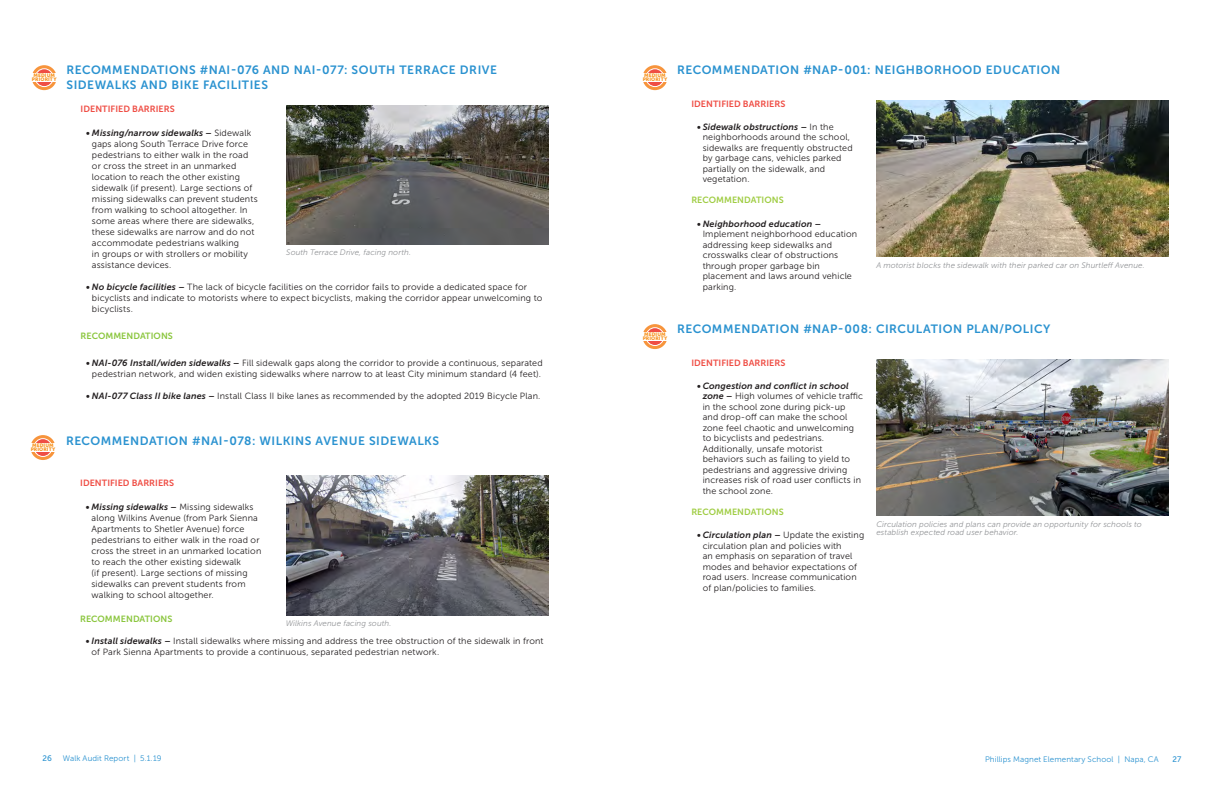
<style>
.page{position:relative;width:1224px;height:792px;background:#fff}
.page>*{position:absolute;margin:0;border:0;box-sizing:border-box;transform-origin:0 0}
.Body_Headlines{font:12px/14.4px "Museo Sans 700";letter-spacing:.045em;color:#2a92d0}
.t1{font:9px/10.5px "Museo Sans 300";letter-spacing:.015em;color:#231f20}
.Body{font:9px "Museo Sans 700";letter-spacing:.005em;color:#ef4d44}
.Body-2{font:9px "Museo Sans 700";letter-spacing:.005em;color:#8bc63e}
.Body-3{font:9px "Museo Sans 700";letter-spacing:.005em;color:#a0cd44}
.Body_Text{font:italic 8px/8px "Museo Sans 300";letter-spacing:.01em;color:#939598}
.t2{font:8px "Museo Sans 300";letter-spacing:.015em;color:#2a92d0}
.t3{font:8px "Museo Sans 500";color:#2a92d0}
.Body-4{font:5px "Museo Sans 900";letter-spacing:.02em;color:#f79320}
.s1{font-family:"Museo Sans 700";font-style:italic}
</style>
<div class="page">
<svg style="left:30px;top:435px;width:25px;height:25px"></svg>
<svg style="left:34px;top:439px;width:18px;height:17px"></svg>
<div style="left:34px;top:438px;width:18px;height:19px;border:1px solid #fff;border-radius:50%"></div>
<div style="left:27px;top:443px;width:32px;height:9px;background:#fff"></div>
<img style="left:286px;top:475px;width:263px;height:140px">
<svg style="left:32px;top:65px;width:25px;height:25px"></svg>
<svg style="left:35px;top:69px;width:18px;height:18px"></svg>
<div style="left:35px;top:68px;width:19px;height:19px;border:1px solid #fff;border-radius:50%"></div>
<div style="left:29px;top:73px;width:31px;height:9px;background:#fff"></div>
<img style="left:286px;top:105px;width:262px;height:140px">
<svg style="left:642px;top:65px;width:25px;height:25px"></svg>
<svg style="left:646px;top:69px;width:18px;height:18px"></svg>
<div style="left:646px;top:68px;width:18px;height:19px;border:1px solid #fff;border-radius:50%"></div>
<div style="left:639px;top:73px;width:32px;height:9px;background:#fff"></div>
<img style="left:876px;top:101px;width:292px;height:155px">
<svg style="left:642px;top:324px;width:25px;height:25px"></svg>
<svg style="left:646px;top:328px;width:18px;height:18px"></svg>
<div style="left:646px;top:327px;width:18px;height:19px;border:1px solid #fff;border-radius:50%"></div>
<div style="left:639px;top:332px;width:32px;height:9px;background:#fff"></div>
<img style="left:876px;top:360px;width:292px;height:155px">
<p class="Body-4" style="left:33px;top:73px;width:23px">MEDIUM</p>
<p class="Body-4" style="left:32px;top:77px;width:26px">PRIORITY</p>
<p class="Body_Headlines" style="left:66px;top:63px;width:432px">RECOMMENDATIONS #NAI-076 AND NAI-077: SOUTH TERRACE DRIVE<br>SIDEWALKS AND BIKE FACILITIES</p>
<p class="Body" style="left:81px;top:104px;width:96px">IDENTIFIED BARRIERS</p>
<p class="t1" style="left:92px;top:127px;width:167px;line-height:11px;text-indent:-6px"><span class="s1">• Missing/narrow sidewalks –</span> Sidewalk gaps along South Terrace Drive force pedestrians to either walk in the road or cross the street in an unmarked location to reach the other existing sidewalk (if present). Large sections of missing sidewalks can prevent students from walking to school altogether. In some areas where there are sidewalks, these sidewalks are narrow and do not accommodate pedestrians walking<br>in groups or with strollers or mobility assistance devices.</p>
<p class="Body_Text" style="left:286px;top:249px;width:126px">South Terrace Drive, facing north.</p>
<p class="t1" style="left:92px;top:282px;width:452px;line-height:11px;text-indent:-6px"><span class="s1">• No bicycle facilities –</span> The lack of bicycle facilities on the corridor fails to provide a dedicated space for bicyclists and indicate to motorists where to expect bicyclists, making the corridor appear unwelcoming to bicyclists.</p>
<p class="Body-2" style="left:81px;top:331px;width:94px">RECOMMENDATIONS</p>
<p class="t1" style="left:86px;top:357px;width:458px;line-height:11px;text-align:center"><span class="s1">• NAI-076 Install/widen sidewalks –</span> Fill sidewalk gaps along the corridor to provide a continuous, separated pedestrian network, and widen existing sidewalks where narrow to at least City minimum standard (4 feet).</p>
<p class="t1" style="left:86px;top:390px;width:456px"><span class="s1">• NAI-077 Class II bike lanes –</span> Install Class II bike lanes as recommended by the adopted 2019 Bicycle Plan.</p>
<p class="Body-4" style="left:32px;top:443px;width:23px">MEDIUM</p>
<p class="Body-4" style="left:31px;top:447px;width:26px">PRIORITY</p>
<p class="Body_Headlines" style="left:66px;top:433px;width:375px">RECOMMENDATION #NAI-078: WILKINS AVENUE SIDEWALKS</p>
<p class="Body" style="left:80px;top:478px;width:96px">IDENTIFIED BARRIERS</p>
<p class="t1" style="left:92px;top:501px;width:171px;line-height:11px;text-indent:-6px"><span class="s1">• Missing sidewalks –</span> Missing sidewalks along Wilkins Avenue (from Park Sienna Apartments to Shetler Avenue) force pedestrians to either walk in the road or cross the street in an unmarked location to reach the other existing sidewalk<br>(if present). Large sections of missing sidewalks can prevent students from walking to school altogether.</p>
<p class="Body-2" style="left:80px;top:614px;width:94px">RECOMMENDATIONS</p>
<p class="Body_Text" style="left:286px;top:619px;width:107px">Wilkins Avenue facing south.</p>
<p class="t1" style="left:92px;top:635px;width:454px;line-height:11px;text-indent:-6px"><span class="s1">• Install sidewalks –</span> Install sidewalks where missing and address the tree obstruction of the sidewalk in front of Park Sienna Apartments to provide a continuous, separated pedestrian network.</p>
<p class="Body-4" style="left:644px;top:73px;width:23px">MEDIUM</p>
<p class="Body-4" style="left:643px;top:77px;width:26px">PRIORITY</p>
<p class="Body_Headlines" style="left:677px;top:63px;width:385px">RECOMMENDATION #NAP-001: NEIGHBORHOOD EDUCATION</p>
<p class="Body" style="left:691px;top:98px;width:96px">IDENTIFIED BARRIERS</p>
<p class="t1" style="left:703px;top:122px;width:151px;text-indent:-6px"><span class="s1">• Sidewalk obstructions –</span> In the neighborhoods around the school, sidewalks are frequently obstructed by garbage cans, vehicles parked partially on the sidewalk, and vegetation.</p>
<p class="Body-3" style="left:691px;top:195px;width:94px">RECOMMENDATIONS</p>
<p class="t1" style="left:703px;top:218px;width:156px;text-indent:-6px"><span class="s1">• Neighborhood education –<br></span>Implement neighborhood education addressing keep sidewalks and crosswalks clear of obstructions through proper garbage bin placement and laws around vehicle parking.</p>
<p class="Body_Text" style="left:876px;top:261px;width:270px">A motorist blocks the sidewalk with their parked car on Shurtleff Avenue.</p>
<p class="Body-4" style="left:644px;top:332px;width:23px">MEDIUM</p>
<p class="Body-4" style="left:643px;top:336px;width:26px">PRIORITY</p>
<p class="Body_Headlines" style="left:677px;top:322px;width:375px">RECOMMENDATION #NAP-008: CIRCULATION PLAN/POLICY</p>
<p class="Body" style="left:691px;top:357px;width:96px">IDENTIFIED BARRIERS</p>
<p class="t1" style="left:703px;top:381px;width:162px;text-indent:-6px"><span class="s1">• Congestion and conflict in school zone –</span> High volumes of vehicle traffic in the school zone during pick-up and drop-off can make the school zone feel chaotic and unwelcoming to bicyclists and pedestrians.<br>Additionally, unsafe motorist behaviors such as failing to yield to pedestrians and aggressive driving increases risk of road user conflicts in the school zone.</p>
<p class="Body-3" style="left:691px;top:507px;width:94px">RECOMMENDATIONS</p>
<p class="t1" style="left:703px;top:530px;width:163px;text-indent:-6px"><span class="s1">• Circulation plan –</span> Update the existing circulation plan and policies with<br>an emphasis on separation of travel modes and behavior expectations of road users. Increase communication of plan/policies to families.</p>
<p class="Body_Text" style="left:876px;top:520px;width:267px">Circulation policies and plans can provide an opportunity for schools to establish expected road user behavior.</p>
<p class="t3" style="left:43px;top:754px;width:11px">26</p>
<p class="t2" style="left:63px;top:754px;width:100px">Walk Audit Report | 5.1.19</p>
<p class="t2" style="left:985px;top:755px;width:175px">Phillips Magnet Elementary School | Napa, CA</p>
<p class="t3" style="left:1173px;top:755px;width:10px">27</p>
</div>
